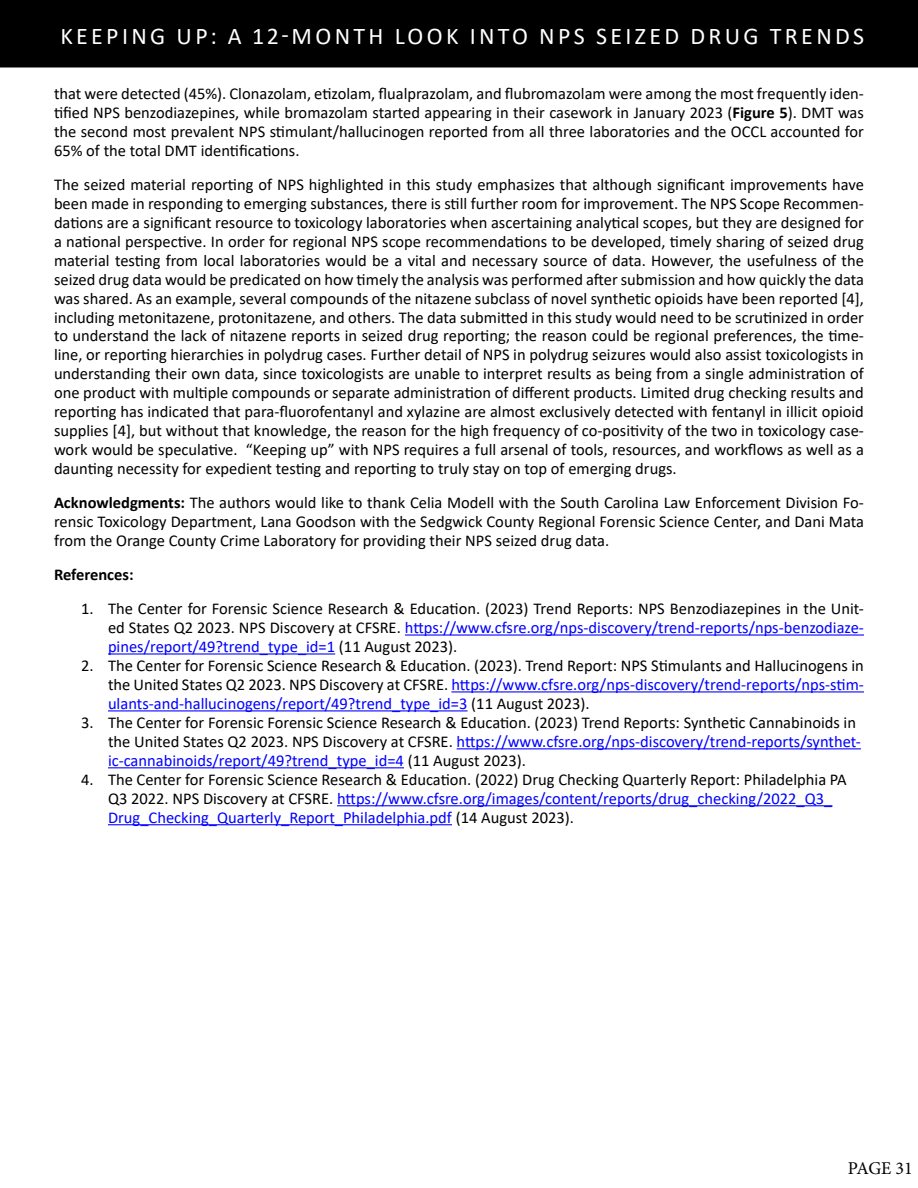
<style>
.page{position:relative;width:918px;height:1188px;background:#fff}
.page>*{position:absolute;margin:0;border:0;box-sizing:border-box;transform-origin:0 0}
.t1{font:24px "Calibri";letter-spacing:.14em;color:#fff}
.t2{font:18px "Minion Pro";letter-spacing:-.015em;color:#000}
.t3{font:16.5px/18.9px "Calibri";color:#000;text-align:justify}
.t4{font:700 16.5px "Calibri";color:#000}
.s1{font-weight:700}
.s2{color:#00f}
</style>
<div class="page">
<div style="left:0;top:0;width:918px;height:68px;background:#000"></div>
<hr style="left:405px;top:634px;width:459px;height:2px;background:#00f">
<hr style="left:108px;top:653px;width:227px;height:2px;background:#00f">
<hr style="left:451px;top:691px;width:413px;height:1px;background:#00f">
<hr style="left:108px;top:710px;width:360px;height:1px;background:#00f">
<hr style="left:457px;top:748px;width:404px;height:1px;background:#00f">
<hr style="left:108px;top:767px;width:296px;height:1px;background:#00f">
<hr style="left:337px;top:805px;width:495px;height:1px;background:#00f">
<hr style="left:108px;top:824px;width:344px;height:1px;background:#00f">
<p class="t1" style="left:60px;top:19px;width:805px">KEEPING UP: A 12-MONTH LOOK INTO NPS SEIZED DRUG TRENDS</p>
<p class="t3" style="left:54px;top:83px;width:811px">that were detected (45%). Clonazolam, etizolam, flualprazolam, and flubromazolam were among the most frequently iden&shy;tified NPS benzodiazepines, while bromazolam started appearing in their casework in January 2023 (<span class="s1">Figure 5</span>). DMT was the second most prevalent NPS stimulant/hallucinogen reported from all three laboratories and the OCCL accounted for 65% of the total DMT identifications.</p>
<p class="t3" style="left:54px;top:174px;width:812px">The seized material reporting of NPS highlighted in this study emphasizes that although significant improvements have been made in responding to emerging substances, there is still further room for improvement. The NPS Scope Recommen&shy;dations are a significant resource to toxicology laboratories when ascertaining analytical scopes, but they are designed for a national perspective. In order for regional NPS scope recommendations to be developed, timely sharing of seized drug material testing from local laboratories would be a vital and necessary source of data. However, the usefulness of the seized drug data would be predicated on how timely the analysis was performed after submission and how quickly the data was shared. As an example, several compounds of the nitazene subclass of novel synthetic opioids have been reported [4], including metonitazene, protonitazene, and others. The data submitted in this study would need to be scrutinized in order to understand the lack of nitazene reports in seized drug reporting; the reason could be regional preferences, the time&shy;line, or reporting hierarchies in polydrug cases. Further detail of NPS in polydrug seizures would also assist toxicologists in understanding their own data, since toxicologists are unable to interpret results as being from a single administration of one product with multiple compounds or separate administration of different products. Limited drug checking results and reporting has indicated that para-fluorofentanyl and xylazine are almost exclusively detected with fentanyl in illicit opioid supplies [4], but without that knowledge, the reason for the high frequency of co-positivity of the two in toxicology case&shy;work would be speculative. “Keeping up” with NPS requires a full arsenal of tools, resources, and workflows as well as a daunting necessity for expedient testing and reporting to truly stay on top of emerging drugs.</p>
<p class="t3" style="left:54px;top:493px;width:811px"><span class="s1">Acknowledgments:</span> The authors would like to thank Celia Modell with the South Carolina Law Enforcement Division Fo&shy;rensic Toxicology Department, Lana Goodson with the Sedgwick County Regional Forensic Science Center, and Dani Mata from the Orange County Crime Laboratory for providing their NPS seized drug data.</p>
<p class="t4" style="left:54px;top:563px;width:81px">References:</p>
<p class="t3" style="left:108px;top:599px;width:757px;text-indent:-27px">1. The Center for Forensic Science Research &amp; Education. (2023) Trend Reports: NPS Benzodiazepines in the Unit&shy;ed States Q2 2023. NPS Discovery at CFSRE. <span class="s2">https://www.cfsre.org/nps-discovery/trend-reports/nps-benzodiaze&shy;pines/report/49?trend_type_id=1</span> (11 August 2023).</p>
<p class="t3" style="left:108px;top:656px;width:757px;text-indent:-27px">2. The Center for Forensic Science Research &amp; Education. (2023). Trend Report: NPS Stimulants and Hallucinogens in the United States Q2 2023. NPS Discovery at CFSRE. <span class="s2">https://www.cfsre.org/nps-discovery/trend-reports/nps-stim&shy;ulants-and-hallucinogens/report/49?trend_type_id=3</span> (11 August 2023).</p>
<p class="t3" style="left:108px;top:713px;width:754px;text-align:left;text-indent:-27px">3. The Center for Forensic Forensic Science Research &amp; Education. (2023) Trend Reports: Synthetic Cannabinoids in the United States Q2 2023. NPS Discovery at CFSRE. <span class="s2">https://www.cfsre.org/nps-discovery/trend-reports/synthet&shy;ic-cannabinoids/report/49?trend_type_id=4</span> (11 August 2023).</p>
<p class="t3" style="left:108px;top:770px;width:740px;text-align:left;text-indent:-27px">4. The Center for Forensic Science Research &amp; Education. (2022) Drug Checking Quarterly Report: Philadelphia PA<br>Q3 2022. NPS Discovery at CFSRE. <span class="s2">https://www.cfsre.org/images/content/reports/drug_checking/2022_Q3_<br>Drug_Checking_Quarterly_Report_Philadelphia.pdf</span> (14 August 2023).</p>
<p class="t2" style="left:848px;top:1156px;width:66px">PAGE 31</p>
</div>
